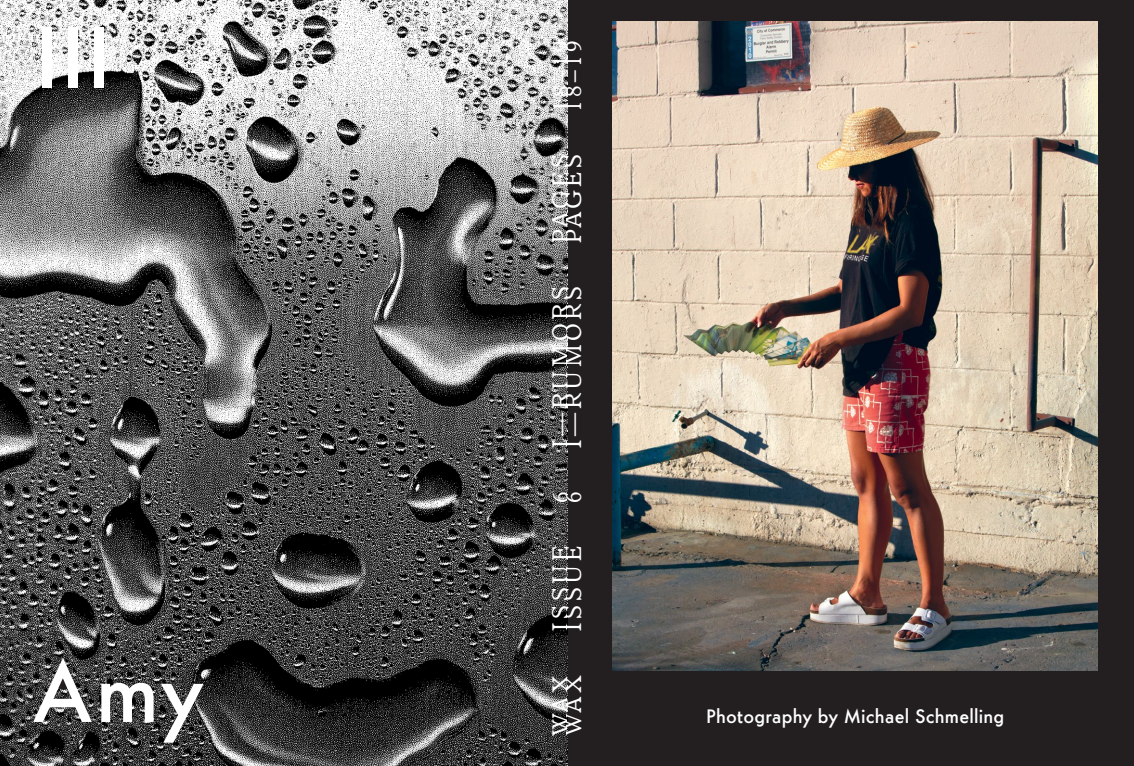
<style>
.page{position:relative;width:1134px;height:766px;background:#fff}
.page>*{position:absolute;margin:0;border:0;box-sizing:border-box;transform-origin:0 0}
.t1{font:500 80px "LK Futura 1.0";letter-spacing:.03em;color:#fff}
.t2{font:23px "Italian Old Style MT Std";letter-spacing:.15em;color:#fff}
.t3{font:500 18px "LK Futura 1.0";letter-spacing:.01em;color:#fff}
</style>
<div class="page">
<div style="left:0;top:0;width:1134px;height:765px;background:#231f20"></div>
<img style="left:0;top:0;width:567px;height:765px">
<div style="left:54px;top:672px;width:17px;height:17px;background:#231f20;border-radius:50%"></div>
<img style="left:612px;top:22px;width:486px;height:648px">
<h1 class="t1" style="left:35px;top:5px;width:77px">III</h1>
<h1 class="t1" style="left:33px;top:638px;width:173px">Amy</h1>
<p class="t2" style="left:546px;top:112px;width:73px;rotate:-90deg">18–19</p>
<p class="t2" style="left:559px;top:112px;width:73px;rotate:-90deg">18–19</p>
<p class="t2" style="left:546px;top:243px;width:90px;rotate:-90deg">Pages</p>
<p class="t2" style="left:559px;top:243px;width:90px;rotate:-90deg">Pages</p>
<p class="t2" style="left:546px;top:449px;width:164px;rotate:-90deg">I—rumors</p>
<p class="t2" style="left:559px;top:449px;width:164px;rotate:-90deg">I—rumors</p>
<p class="t2" style="left:546px;top:503px;width:13px;rotate:-90deg">6</p>
<p class="t2" style="left:559px;top:503px;width:13px;rotate:-90deg">6</p>
<p class="t2" style="left:546px;top:632px;width:87px;rotate:-90deg">issue</p>
<p class="t2" style="left:559px;top:632px;width:87px;rotate:-90deg">issue</p>
<p class="t2" style="left:546px;top:735px;width:63px;rotate:-90deg">Wax</p>
<p class="t2" style="left:559px;top:735px;width:63px;rotate:-90deg">Wax</p>
<p class="t3" style="left:706px;top:703px;width:300px">Photography by Michael Schmelling</p>
</div>
